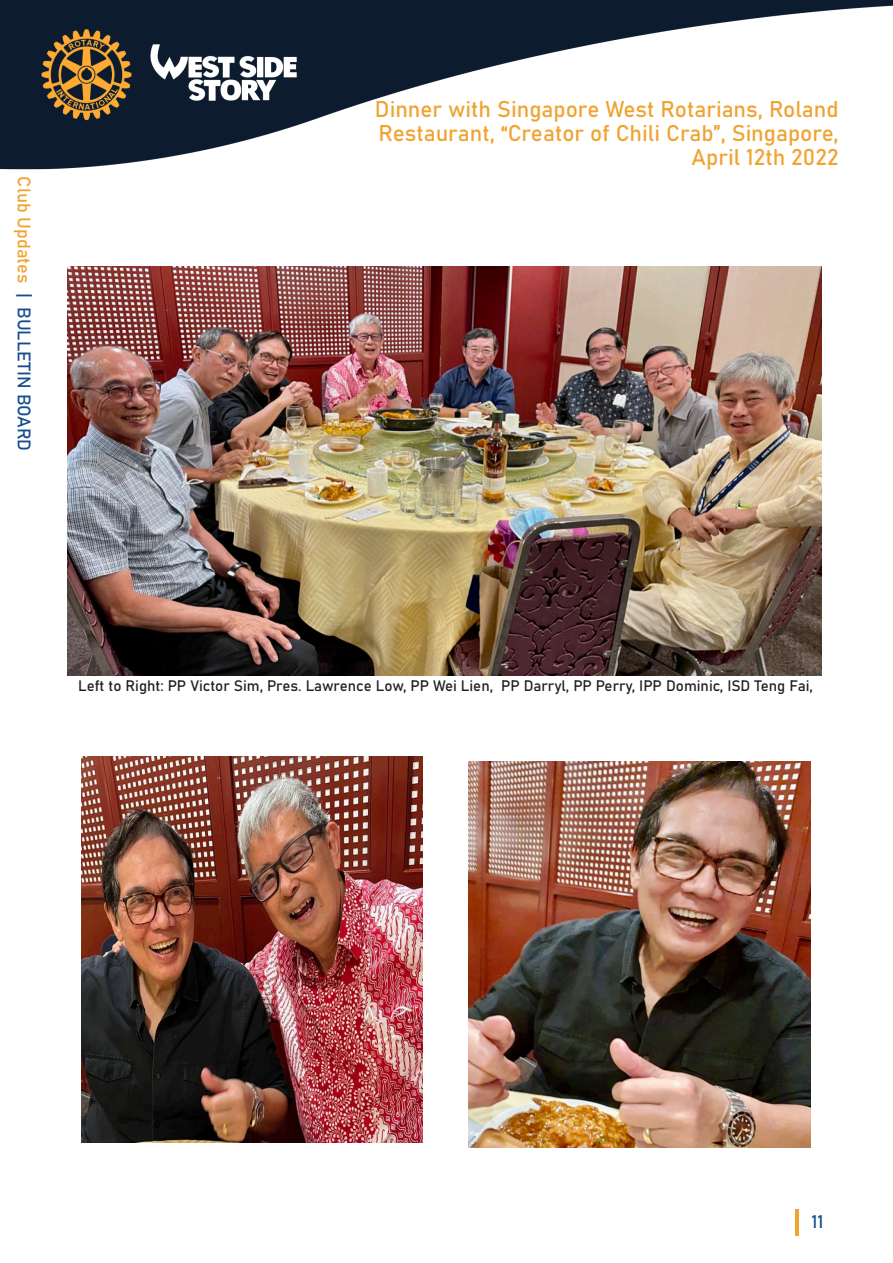
<style>
.page{position:relative;width:893px;height:1263px;background:#fff}
.page>*{position:absolute;margin:0;border:0;box-sizing:border-box;transform-origin:0 0}
.t1{font:22.5px/24px "Bahnschrift";color:#f1a332;text-align:right}
.t2{font:18px "Bahnschrift";color:#164d8f}
.t3{font:15px "Bahnschrift";color:#231f20}
.s1{color:#f1a332}
</style>
<div class="page">
<hr style="left:795px;top:1209px;width:3px;height:26px;background:#f1a332">
<img style="left:0;top:0;width:893px;height:170px">
<img style="left:68px;top:267px;width:753px;height:408px">
<img style="left:81px;top:756px;width:341px;height:387px">
<img style="left:469px;top:761px;width:341px;height:387px">
<p class="t2" style="left:38px;top:176px;width:276px;rotate:90deg"><span class="s1">Club Updates</span> | BULLETIN BOARD</p>
<p class="t1" style="left:375px;top:95px;width:465px">Dinner with Singapore West Rotarians, Roland<br>Restaurant, “Creator of Chili Crab”, Singapore,<br>April 12th 2022</p>
<p class="t3" style="left:78px;top:675px;width:736px">Left to Right: PP Victor Sim, Pres. Lawrence Low, PP Wei Lien, PP Darryl, PP Perry, IPP Dominic, ISD Teng Fai,</p>
<p class="t2" style="left:812px;top:1208px;width:13px">11</p>
</div>
